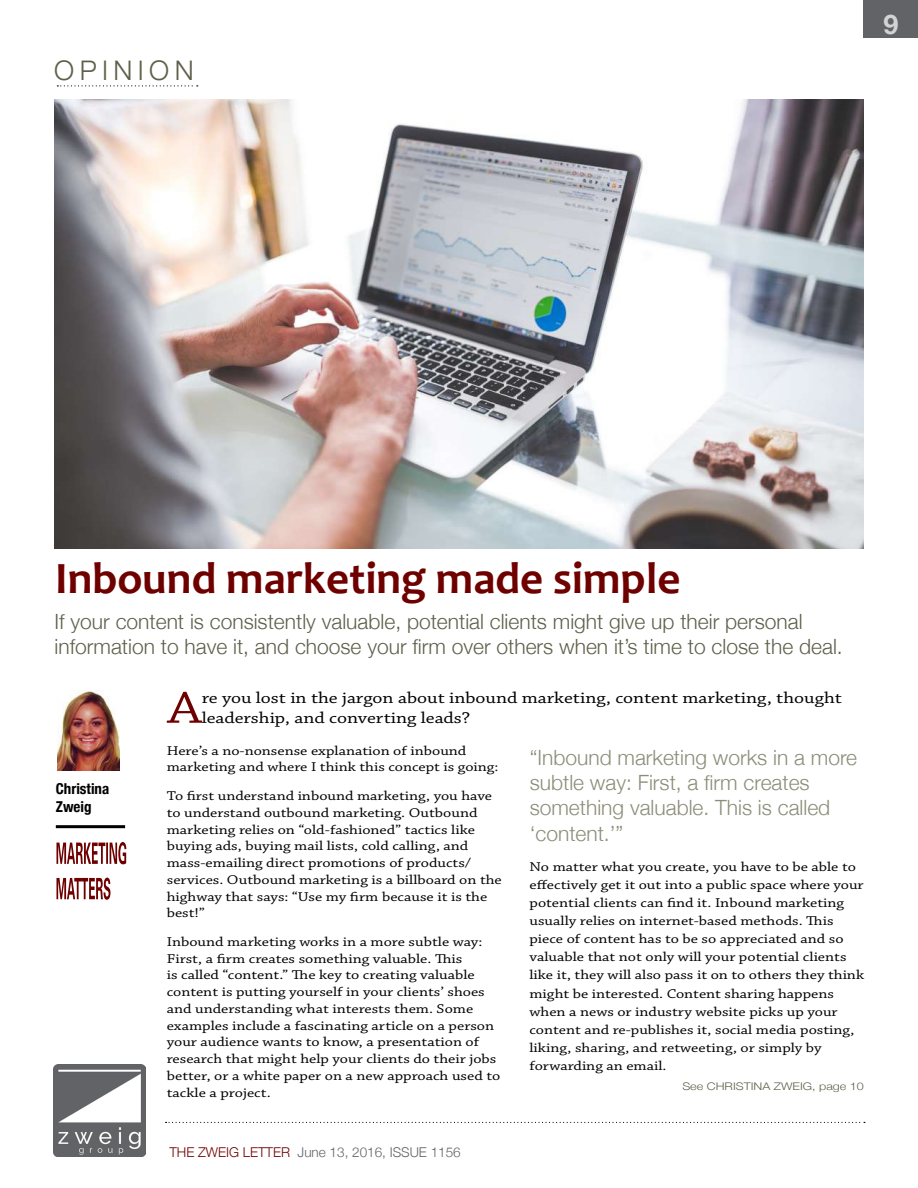
<style>
.page{position:relative;width:918px;height:1188px;background:#fff}
.page>*{position:absolute;margin:0;border:0;box-sizing:border-box;transform-origin:0 0}
.t1{font:46.95px "Chaparral Pro";color:#6f0000;scale:1.2 1}
.t2{font:700 45px "Candara";color:#6f0000}
.t3{font:300 27px "Helvetica Neue";letter-spacing:.2em;color:#5f604b}
.t4{font:700 27px "Helvetica Neue";color:#d1d3d4}
.t5{font:300 21px/25.2px "Helvetica Neue";color:#5f604b}
.t6{font:300 21px/25.2px "Helvetica Neue";color:#8c8d79}
.t7{font:16.5px/19.8px "Chaparral Pro";color:#000;scale:1.2 1}
.t8{font:700 condensed 15px/18px "Helvetica Neue";color:#000}
.t9{font:13.5px/16.8px "Chaparral Pro";color:#000;scale:1.2 1}
.t10{font:300 13.5px "Helvetica Neue";color:#626366}
.t11{font:300 10.5px "Helvetica Neue";color:#5f604b;scale:1.2 1}
.s1{color:#6f0000}
</style>
<div class="page">
<img style="left:53px;top:1064px;width:93px;height:92px">
<div style="left:864px;top:0;width:54px;height:38px;background:#626366"></div>
<svg style="left:166px;top:1122px;width:699px;height:1px"></svg>
<img style="left:54px;top:100px;width:810px;height:449px">
<svg style="left:57px;top:85px;width:141px;height:1px"></svg>
<img style="left:58px;top:691px;width:61px;height:79px">
<hr style="left:56px;top:825px;width:69px;height:3px;background:#000">
<svg style="left:56px;top:878px;width:54px;height:22px"></svg>
<svg style="left:56px;top:842px;width:70px;height:22px"></svg>
<h3 class="t3" style="left:54px;top:49px;width:141px">OPINION</h3>
<h3 class="t4" style="left:883px;top:3px;width:17px">9</h3>
<h2 class="t2" style="left:55px;top:551px;width:627px">Inbound marketing made simple</h2>
<h3 class="t5" style="left:55px;top:608px;width:790px">If your content is consistently valuable, potential clients might give up their personal information to have it, and choose your firm over others when it’s time to close the deal.</h3>
<p class="t8" style="left:56px;top:779px;width:55px">Christina<br>Zweig</p>
<h1 class="t1" style="left:168px;top:682px;width:30px">A</h1>
<p class="t7" style="left:202px;top:689px;width:535px">re you lost in the jargon about inbound marketing, content marketing, thought leadership, and converting leads?</p>
<p class="t9" style="left:167px;top:743px;width:278px">Here’s a no-nonsense explanation of inbound marketing and where I think this concept is going:</p>
<p class="t9" style="left:167px;top:788px;width:281px">To first understand inbound marketing, you have to understand outbound marketing. Outbound marketing relies on “old-fashioned” tactics like buying ads, buying mail lists, cold calling, and mass-emailing direct promotions of products/ services. Outbound marketing is a billboard on the highway that says: “Use my firm because it is the best!”</p>
<p class="t9" style="left:167px;top:934px;width:279px">Inbound marketing works in a more subtle way:<br>First, a firm creates something valuable. This<br>is called “content.” The key to creating valuable content is putting yourself in your clients’ shoes and understanding what interests them. Some examples include a fascinating article on a person your audience wants to know, a presentation of research that might help your clients do their jobs better, or a white paper on a new approach used to tackle a project.</p>
<p class="t10" style="left:169px;top:1142px;width:293px"><span class="s1">THE ZWEIG LETTER</span> June 13, 2016, ISSUE 1156</p>
<h3 class="t6" style="left:530px;top:743px;width:329px">“Inbound marketing works in a more subtle way: First, a firm creates something valuable. This is called ‘content.’”</h3>
<p class="t9" style="left:530px;top:858px;width:280px;line-height:18.1px">No matter what you create, you have to be able to effectively get it out into a public space where your potential clients can find it. Inbound marketing usually relies on internet-based methods. This piece of content has to be so appreciated and so valuable that not only will your potential clients like it, they will also pass it on to others they think might be interested. Content sharing happens when a news or industry website picks up your content and re-publishes it, social media posting, liking, sharing, and retweeting, or simply by forwarding an email.</p>
<p class="t11" style="left:682px;top:1078px;width:153px">See CHRISTINA ZWEIG, page 10</p>
</div>
